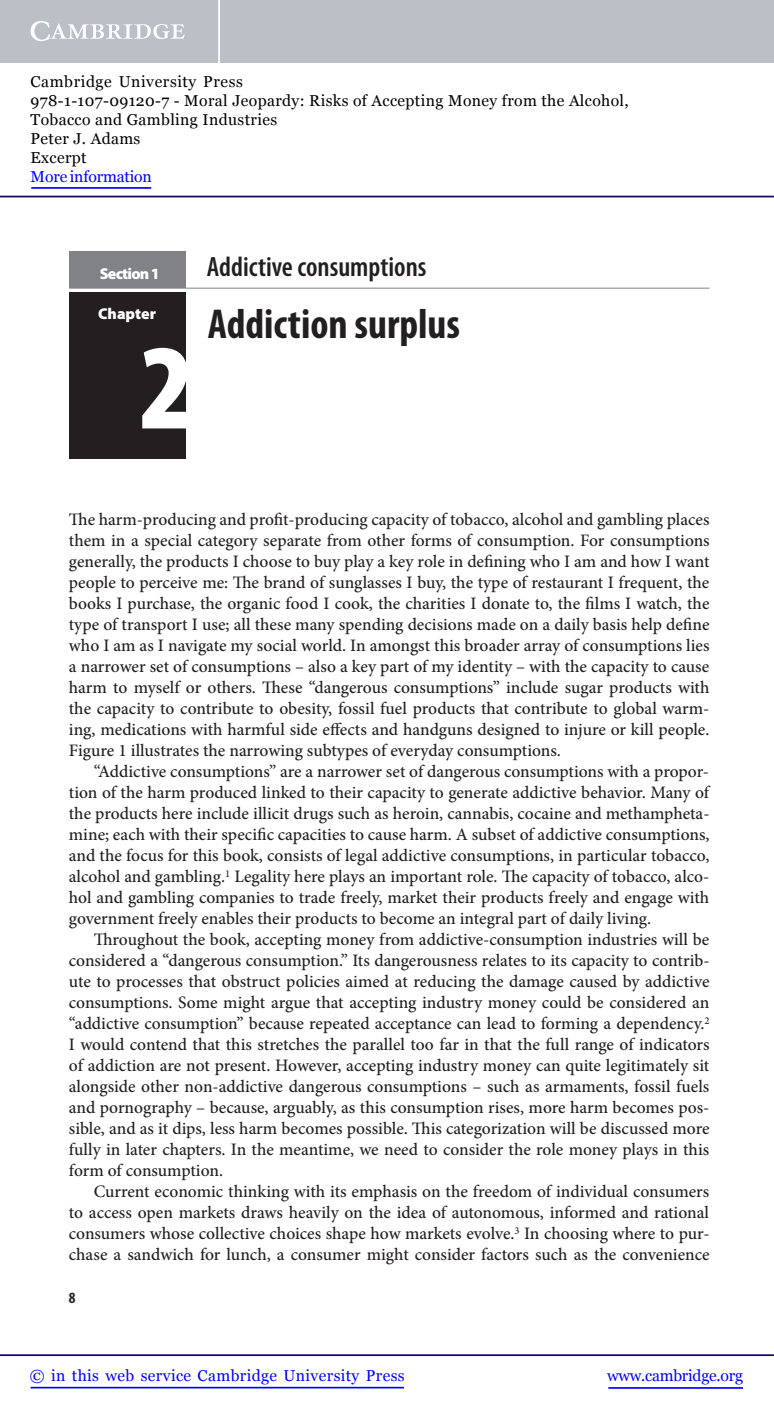
<style>
.page{position:relative;width:774px;height:1415px;background:#fff}
.page>*{position:absolute;margin:0;border:0;box-sizing:border-box;transform-origin:0 0}
.t1{font:900 condensed 122.5px "Myriad Pro";color:#fff}
.t2{font:700 condensed 42px "Myriad Pro";color:#231f20}
.t3{font:600 condensed 28px "Myriad Pro";color:#231f20}
.t4{font:500 17.5px/21px "Minion Pro";color:#231f20;text-align:justify}
.t5{font:15.75px/18.9px "Georgia";letter-spacing:.025em;color:#000}
.t6{font:15.75px "Georgia";letter-spacing:.025em;color:#00f}
.t7{font:15.75px "Georgia";letter-spacing:-.015em;color:#00f}
.t8{font:15.75px "Georgia";letter-spacing:-.01em;color:#00f}
.t9{font:900 15.75px "Myriad Pro";letter-spacing:-.05em;color:#fff}
.t10{font:900 15.75px "Myriad Pro";letter-spacing:-.015em;color:#fff}
.t11{font:700 condensed 15.75px "Myriad Pro";color:#231f20}
</style>
<div class="page">
<div style="left:69px;top:292px;width:116px;height:167px;background:#231f20"></div>
<div style="left:69px;top:251px;width:116px;height:37px;background:#808285"></div>
<hr style="left:69px;top:288px;width:640px;height:1px;background:#808285">
<hr style="left:608px;top:1387px;width:135px;height:1px;background:#00f">
<hr style="left:0;top:1354px;width:774px;height:2px;background:#150666">
<hr style="left:31px;top:1386px;width:373px;height:2px;background:#00f">
<div style="left:0;top:0;width:774px;height:63px;background:#bac0c6"></div>
<svg style="left:31px;top:21px;width:154px;height:20px"></svg>
<hr style="left:218px;top:0;width:2px;height:63px;background:#fff">
<hr style="left:0;top:196px;width:774px;height:1px;background:#150666">
<hr style="left:31px;top:187px;width:120px;height:2px;background:#00f">
<p class="t5" style="left:31px;top:73px;width:600px">Cambridge University Press<br>978-1-107-09120-7 - Moral Jeopardy: Risks of Accepting Money from the Alcohol,<br>Tobacco and Gambling Industries<br>Peter J. Adams<br>Excerpt</p>
<p class="t8" style="left:31px;top:167px;width:123px">More information</p>
<p class="t9" style="left:100px;top:268px;width:62px">Section 1</p>
<h3 class="t3" style="left:207px;top:257px;width:221px">Addictive consumptions</h3>
<p class="t10" style="left:98px;top:308px;width:59px">Chapter</p>
<h2 class="t2" style="left:208px;top:309px;width:254px">Addiction surplus</h2>
<h1 class="t1" style="left:140px;top:344px;width:56px">2</h1>
<p class="t4" style="left:69px;top:510px;width:642px">The harm-producing and profit-producing capacity of tobacco, alcohol and gambling places them in a special category separate from other forms of consumption. For consumptions generally, the products I choose to buy play a key role in defining who I am and how I want people to perceive me: The brand of sunglasses I buy, the type of restaurant I frequent, the books I purchase, the organic food I cook, the charities I donate to, the films I watch, the type of transport I use; all these many spending decisions made on a daily basis help define who I am as I navigate my social world. In amongst this broader array of consumptions lies a narrower set of consumptions – also a key part of my identity – with the capacity to cause harm to myself or others. These “dangerous consumptions” include sugar products with the capacity to contribute to obesity, fossil fuel products that contribute to global warm&shy;ing, medications with harmful side effects and handguns designed to injure or kill people.<br>Figure 1 illustrates the narrowing subtypes of everyday consumptions.</p>
<p class="t4" style="left:69px;top:762px;width:642px;text-indent:25px">“Addictive consumptions” are a narrower set of dangerous consumptions with a propor&shy;tion of the harm produced linked to their capacity to generate addictive behavior. Many of the products here include illicit drugs such as heroin, cannabis, cocaine and methampheta&shy;mine; each with their specific capacities to cause harm. A subset of addictive consumptions, and the focus for this book, consists of legal addictive consumptions, in particular tobacco, alcohol and gambling. <sup>1</sup> Legality here plays an important role. The capacity of tobacco, alco&shy;hol and gambling companies to trade freely, market their products freely and engage with government freely enables their products to become an integral part of daily living.</p>
<p class="t4" style="left:69px;top:930px;width:642px;text-indent:25px">Throughout the book, accepting money from addictive-consumption industries will be considered a “dangerous consumption.” Its dangerousness relates to its capacity to contrib&shy;ute to processes that obstruct policies aimed at reducing the damage caused by addictive consumptions. Some might argue that accepting industry money could be considered an “addictive consumption” because repeated acceptance can lead to forming a dependency. <sup>2<br></sup>I would contend that this stretches the parallel too far in that the full range of indicators of addiction are not present. However, accepting industry money can quite legitimately sit alongside other non-addictive dangerous consumptions – such as armaments, fossil fuels and pornography – because, arguably, as this consumption rises, more harm becomes pos&shy;sible, and as it dips, less harm becomes possible. This categorization will be discussed more fully in later chapters. In the meantime, we need to consider the role money plays in this form of consumption .</p>
<p class="t4" style="left:69px;top:1182px;width:642px;text-indent:25px">Current economic thinking with its emphasis on the freedom of individual consumers to access open markets draws heavily on the idea of autonomous, informed and rational consumers whose collective choices shape how markets evolve. <sup>3</sup> In choosing where to pur&shy;chase a sandwich for lunch, a consumer might consider factors such as the convenience</p>
<p class="t11" style="left:69px;top:1292px;width:8px">8</p>
<p class="t6" style="left:30px;top:1365px;width:376px">© in this web service Cambridge University Press</p>
<p class="t7" style="left:607px;top:1365px;width:137px">www.cambridge.org</p>
</div>
